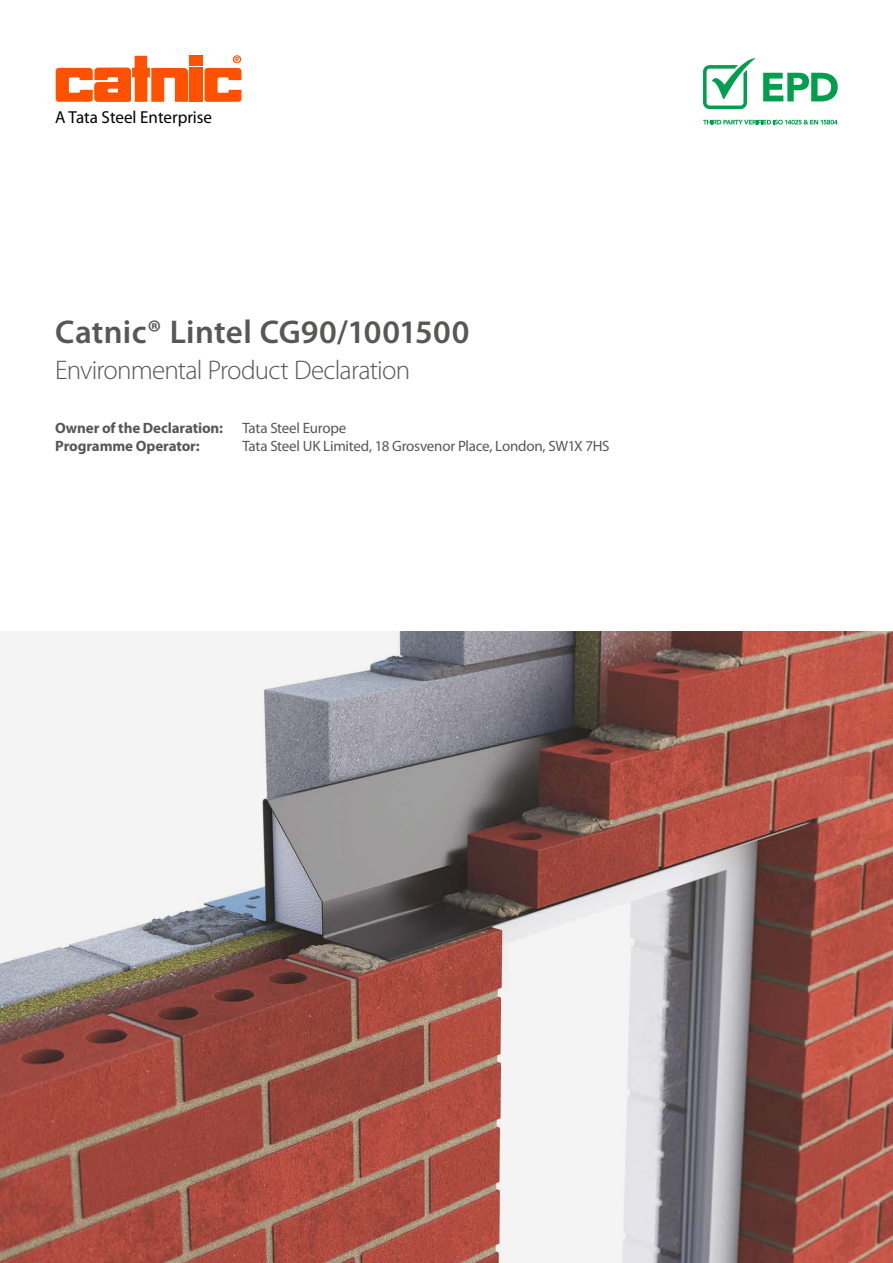
<style>
.page{position:relative;width:893px;height:1263px;background:#fff}
.page>*{position:absolute;margin:0;border:0;box-sizing:border-box;transform-origin:0 0}
.t1{font:600 33px "Myriad Pro";letter-spacing:.005em;color:#575756}
.t2{font:300 27px "Myriad Pro";letter-spacing:-.03em;color:#575756}
.t3{font:17.4px "Myriad Pro";color:#000}
.t4{font:15px "Myriad Pro";letter-spacing:-.015em;color:#575756}
.t5{font:700 15px "Myriad Pro";letter-spacing:-.01em;color:#575756}
</style>
<div class="page">
<img style="left:0;top:631px;width:893px;height:632px">
<svg style="left:763px;top:73px;width:75px;height:28px"></svg>
<svg style="left:703px;top:58px;width:53px;height:51px"></svg>
<svg style="left:703px;top:120px;width:134px;height:5px"></svg>
<div style="left:190px;top:68px;width:13px;height:34px;background:#ff5100"></div>
<div style="left:190px;top:56px;width:13px;height:10px;background:#ff5100"></div>
<svg style="left:204px;top:55px;width:37px;height:47px"></svg>
<svg style="left:56px;top:56px;width:132px;height:46px"></svg>
<p class="t3" style="left:55px;top:108px;width:158px">A Tata Steel Enterprise</p>
<h1 class="t1" style="left:55px;top:314px;width:416px">Catnic® Lintel CG90/1001500</h1>
<h2 class="t2" style="left:55px;top:355px;width:357px">Environmental Product Declaration</h2>
<p class="t5" style="left:55px;top:420px;width:169px">Owner of the Declaration:</p>
<p class="t4" style="left:242px;top:420px;width:106px">Tata Steel Europe</p>
<p class="t5" style="left:55px;top:438px;width:146px">Programme Operator:</p>
<p class="t4" style="left:242px;top:438px;width:369px">Tata Steel UK Limited, 18 Grosvenor Place, London, SW1X 7HS</p>
</div>
